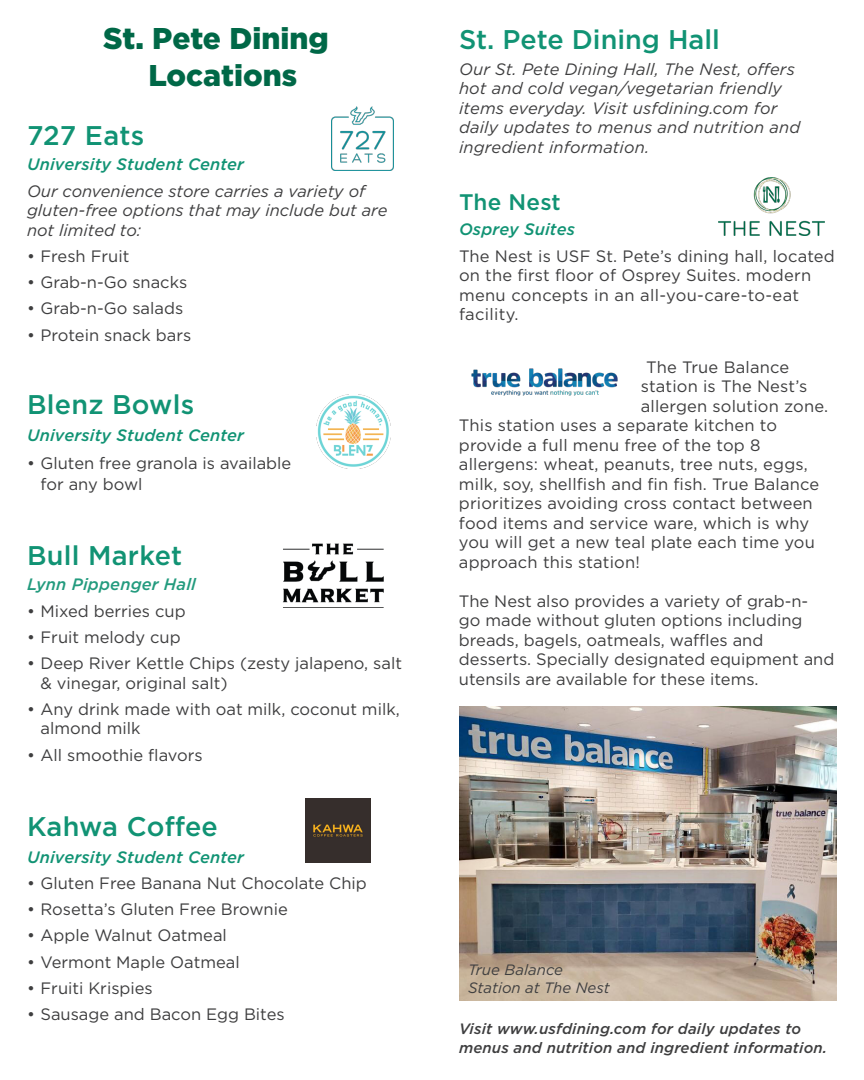
<style>
.page{position:relative;width:864px;height:1080px;background:#fff}
.page>*{position:absolute;margin:0;border:0;box-sizing:border-box;transform-origin:0 0}
.t1{font:900 30px/37.5px "Gotham";color:#006847;text-align:center}
.t2{font:500 27px "Gotham";letter-spacing:.005em;color:#119374}
.t3{font:500 22.5px "Gotham";letter-spacing:.01em;color:#119374}
.t4{font:16.5px/19.5px "Gotham";color:#3e3e3f}
.t5{font:italic 16.5px/19.5px "Gotham";letter-spacing:.01em;color:#3e3e3f}
.t6{font:italic 500 16.5px "Gotham";letter-spacing:.01em;color:#119374}
.t7{font:italic 500 16.5px "Gotham";letter-spacing:.01em;color:#239b7e}
.t8{font:italic 500 15px/19.5px "Gotham";letter-spacing:.01em;color:#3e3e3f}
.t9{font:italic 15px/18px "Gotham";color:#3e3e3f}
</style>
<div class="page">
<img style="left:718px;top:178px;width:107px;height:57px">
<img style="left:471px;top:368px;width:147px;height:28px">
<img style="left:331px;top:107px;width:62px;height:63px">
<img style="left:316px;top:395px;width:74px;height:74px">
<img style="left:283px;top:543px;width:101px;height:65px">
<img style="left:306px;top:799px;width:64px;height:64px">
<img style="left:459px;top:706px;width:378px;height:294px">
<h1 class="t1" style="left:103px;top:19px;width:227px">St. Pete Dining<br>Locations</h1>
<h2 class="t2" style="left:27px;top:118px;width:119px">727 Eats</h2>
<p class="t6" style="left:27px;top:154px;width:219px">University Student Center</p>
<p class="t5" style="left:27px;top:181px;width:362px">Our convenience store carries a variety of gluten-free options that may include but are not limited to:</p>
<p class="t4" style="left:27px;top:246px;width:104px">• Fresh Fruit</p>
<p class="t4" style="left:27px;top:272px;width:162px">• Grab-n-Go snacks</p>
<p class="t4" style="left:27px;top:298px;width:158px">• Grab-n-Go salads</p>
<p class="t4" style="left:27px;top:325px;width:166px">• Protein snack bars</p>
<h2 class="t2" style="left:27px;top:387px;width:169px">Blenz Bowls</h2>
<p class="t6" style="left:27px;top:425px;width:219px">University Student Center</p>
<p class="t4" style="left:41px;top:452px;width:252px;line-height:21px;text-indent:-14px">• Gluten free granola is available for any bowl</p>
<h2 class="t2" style="left:27px;top:538px;width:157px">Bull Market</h2>
<p class="t7" style="left:27px;top:574px;width:171px">Lynn Pippenger Hall</p>
<p class="t4" style="left:27px;top:601px;width:160px">• Mixed berries cup</p>
<p class="t4" style="left:27px;top:627px;width:155px">• Fruit melody cup</p>
<p class="t4" style="left:40px;top:653px;width:363px;text-indent:-13px">• Deep River Kettle Chips (zesty jalapeno, salt &amp; vinegar, original salt)</p>
<p class="t4" style="left:40px;top:699px;width:361px;text-indent:-13px">• Any drink made with oat milk, coconut milk, almond milk</p>
<p class="t4" style="left:27px;top:745px;width:177px">• All smoothie flavors</p>
<h2 class="t2" style="left:27px;top:808px;width:192px">Kahwa Coffee</h2>
<p class="t6" style="left:27px;top:846px;width:219px">University Student Center</p>
<p class="t4" style="left:27px;top:873px;width:341px">• Gluten Free Banana Nut Chocolate Chip</p>
<p class="t4" style="left:27px;top:899px;width:262px">• Rosetta’s Gluten Free Brownie</p>
<p class="t4" style="left:27px;top:925px;width:201px">• Apple Walnut Oatmeal</p>
<p class="t4" style="left:27px;top:952px;width:214px">• Vermont Maple Oatmeal</p>
<p class="t4" style="left:27px;top:978px;width:127px">• Fruiti Krispies</p>
<p class="t4" style="left:27px;top:1004px;width:259px">• Sausage and Bacon Egg Bites</p>
<h2 class="t2" style="left:459px;top:21px;width:262px">St. Pete Dining Hall</h2>
<p class="t5" style="left:459px;top:59px;width:343px">Our St. Pete Dining Hall, The Nest, offers hot and cold vegan/vegetarian friendly items everyday. Visit usfdining.com for daily updates to menus and nutrition and ingredient information.</p>
<h3 class="t3" style="left:459px;top:187px;width:103px">The Nest</h3>
<p class="t6" style="left:459px;top:219px;width:118px">Osprey Suites</p>
<p class="t4" style="left:459px;top:246px;width:377px">The Nest is USF St. Pete’s dining hall, located on the first floor of Osprey Suites. modern menu concepts in an all-you-care-to-eat facility.</p>
<p class="t4" style="left:646px;top:357px;width:145px">The True Balance</p>
<p class="t4" style="left:641px;top:376px;width:168px">station is The Nest’s</p>
<p class="t4" style="left:641px;top:396px;width:189px">allergen solution zone.</p>
<p class="t4" style="left:459px;top:415px;width:320px">This station uses a separate kitchen to</p>
<p class="t4" style="left:459px;top:435px;width:303px">provide a full menu free of the top 8</p>
<p class="t4" style="left:459px;top:454px;width:350px">allergens: wheat, peanuts, tree nuts, eggs,</p>
<p class="t4" style="left:459px;top:474px;width:362px">milk, soy, shellfish and fin fish. True Balance</p>
<p class="t4" style="left:459px;top:493px;width:355px">prioritizes avoiding cross contact between</p>
<p class="t4" style="left:459px;top:513px;width:352px">food items and service ware, which is why</p>
<p class="t4" style="left:459px;top:532px;width:357px">you will get a new teal plate each time you</p>
<p class="t4" style="left:459px;top:552px;width:182px">approach this station!</p>
<p class="t4" style="left:459px;top:591px;width:377px">The Nest also provides a variety of grab-n-<br>go made without gluten options including breads, bagels, oatmeals, waffles and desserts. Specially designated equipment and utensils are available for these items.</p>
<p class="t9" style="left:468px;top:960px;width:143px">True Balance<br>Station at The Nest</p>
<p class="t8" style="left:459px;top:1018px;width:370px">Visit www.usfdining.com for daily updates to menus and nutrition and ingredient information.</p>
</div>
